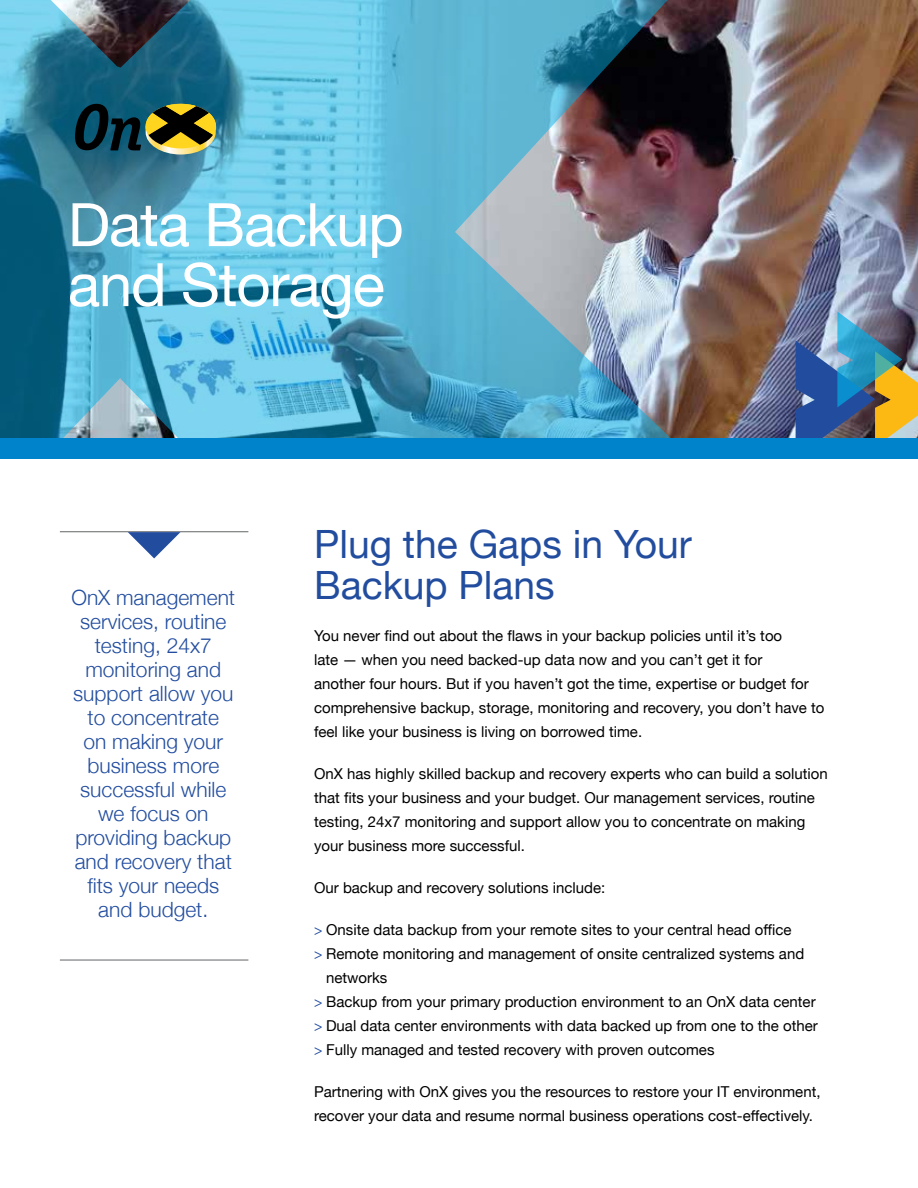
<style>
.page{position:relative;width:918px;height:1188px;background:#fff}
.page>*{position:absolute;margin:0;border:0;box-sizing:border-box;transform-origin:0 0}
.t1{font:60px/60px "Helvetica Neue";letter-spacing:-.02em;color:#fff}
.t2{font:39px/40.5px "Helvetica Neue";color:#224d9f}
.t3{font:300 21px/24px "Helvetica Neue";color:#224d9f;text-align:center}
.t4{font:15px/24px "Helvetica Neue";color:#000}
.s1{color:#224d9f}
</style>
<div class="page">
<img style="left:679px;top:0;width:239px;height:439px">
<hr style="left:60px;top:531px;width:188px;height:1px;background:#636466">
<hr style="left:60px;top:960px;width:188px;height:1px;background:#636466">
<svg style="left:128px;top:532px;width:52px;height:26px"></svg>
<img style="left:796px;top:312px;width:122px;height:127px">
<img style="left:0;top:0;width:679px;height:439px">
<svg style="left:75px;top:104px;width:141px;height:51px;background:#3d543f"></svg>
<div style="left:0;top:439px;width:918px;height:20px;background:#0083ca"></div>
<h1 class="t1" style="left:68px;top:198px;width:337px">Data Backup and Storage</h1>
<h3 class="t3" style="left:71px;top:584px;width:165px">OnX management services, routine testing, 24x7 monitoring and support allow you to concentrate<br>on making your business more successful while we focus on providing backup and recovery that fits your needs and budget.</h3>
<h2 class="t2" style="left:314px;top:527px;width:379px">Plug the Gaps in Your<br>Backup Plans</h2>
<p class="t4" style="left:314px;top:624px;width:512px">You never find out about the flaws in your backup policies until it’s too<br>late — when you need backed-up data now and you can’t get it for<br>another four hours. But if you haven’t got the time, expertise or budget for comprehensive backup, storage, monitoring and recovery, you don’t have to feel like your business is living on borrowed time.</p>
<p class="t4" style="left:314px;top:762px;width:515px">OnX has highly skilled backup and recovery experts who can build a solution that fits your business and your budget. Our management services, routine testing, 24x7 monitoring and support allow you to concentrate on making your business more successful.</p>
<p class="t4" style="left:314px;top:876px;width:293px">Our backup and recovery solutions include:</p>
<p class="t4" style="left:314px;top:918px;width:479px"><span class="s1">&gt;</span> Onsite data backup from your remote sites to your central head office</p>
<p class="t4" style="left:314px;top:942px;width:492px"><span class="s1">&gt;</span> Remote monitoring and management of onsite centralized systems and</p>
<p class="t4" style="left:326px;top:966px;width:63px">networks</p>
<p class="t4" style="left:314px;top:990px;width:503px"><span class="s1">&gt;</span> Backup from your primary production environment to an OnX data center</p>
<p class="t4" style="left:314px;top:1014px;width:505px"><span class="s1">&gt;</span> Dual data center environments with data backed up from one to the other</p>
<p class="t4" style="left:314px;top:1038px;width:402px"><span class="s1">&gt;</span> Fully managed and tested recovery with proven outcomes</p>
<p class="t4" style="left:314px;top:1080px;width:508px">Partnering with OnX gives you the resources to restore your IT environment, recover your data and resume normal business operations cost-effectively.</p>
</div>
